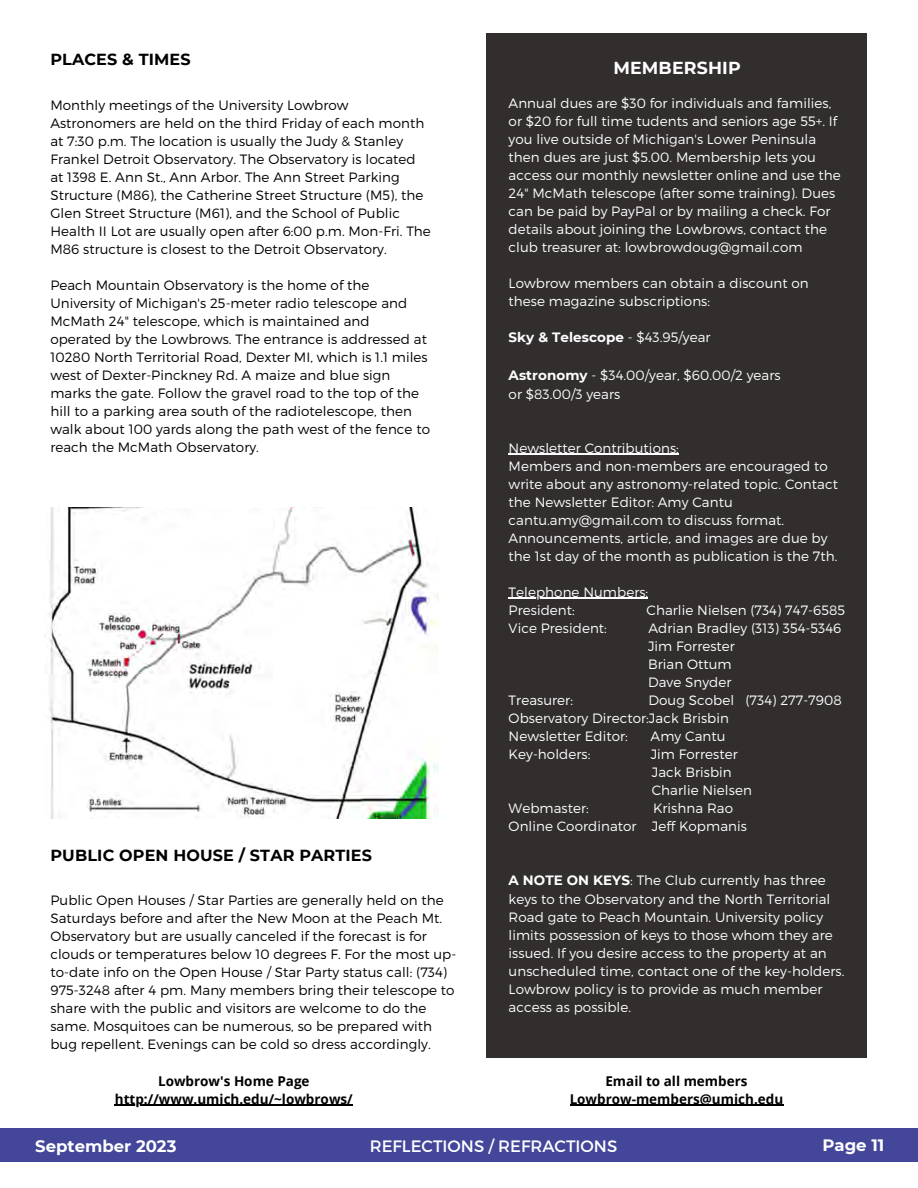
<style>
.page{position:relative;width:918px;height:1188px;background:#fff}
.page>*{position:absolute;margin:0;border:0;box-sizing:border-box;transform-origin:0 0}
.t1{font:700 17.4px "Montserrat";letter-spacing:.01em;color:#fff}
.t2{font:16.5px "Montserrat";color:#fff}
.t3{font:700 16.5px "Montserrat";color:#fff}
.t4{font:700 16.05px "Montserrat";letter-spacing:.01em;color:#000}
.t5{font:300 13.5px/18px "Montserrat";letter-spacing:.005em;color:#fff}
.t6{font:300 13.5px/18px "Montserrat";letter-spacing:.005em;color:#000}
.t7{font:700 13.5px "Open Sans";color:#000}
.t8{font:700 13.5px "Montserrat";letter-spacing:.005em;color:#fff}
.s1{font-weight:300}
.s2{font-weight:700}
</style>
<div class="page">
<div style="left:0;top:1128px;width:918px;height:34px;background:#434699"></div>
<img style="left:49px;top:507px;width:389px;height:312px">
<div style="left:486px;top:33px;width:381px;height:1025px;background:#322e2e"></div>
<hr style="left:509px;top:454px;width:170px;height:1px;background:#fff">
<hr style="left:509px;top:598px;width:139px;height:1px;background:#fff">
<hr style="left:115px;top:1105px;width:238px;height:1px;background:#000">
<hr style="left:570px;top:1105px;width:213px;height:1px;background:#000">
<p class="t4" style="left:50px;top:50px;width:142px">PLACES &amp; TIMES</p>
<p class="t6" style="left:50px;top:95px;width:382px">Monthly meetings of the University Lowbrow Astronomers are held on the third Friday of each month at 7:30 p.m. The location is usually the Judy &amp; Stanley Frankel Detroit Observatory. The Observatory is located at 1398 E. Ann St., Ann Arbor. The Ann Street Parking Structure (M86), the Catherine Street Structure (M5), the Glen Street Structure (M61), and the School of Public Health II Lot are usually open after 6:00 p.m. Mon-Fri. The M86 structure is closest to the Detroit Observatory.</p>
<p class="t6" style="left:50px;top:275px;width:359px">Peach Mountain Observatory is the home of the<br>University of Michigan's 25-meter radio telescope and<br>McMath 24" telescope, which is maintained and</p>
<p class="t6" style="left:50px;top:329px;width:381px">operated by the Lowbrows. The entrance is addressed at 10280 North Territorial Road, Dexter MI, which is 1.1 miles west of Dexter-Pinckney Rd. A maize and blue sign marks the gate. Follow the gravel road to the top of the hill to a parking area south of the radiotelescope, then walk about 100 yards along the path west of the fence to reach the McMath Observatory.</p>
<p class="t4" style="left:50px;top:845px;width:323px">PUBLIC OPEN HOUSE / STAR PARTIES</p>
<p class="t6" style="left:50px;top:890px;width:407px">Public Open Houses / Star Parties are generally held on the Saturdays before and after the New Moon at the Peach Mt.<br>Observatory but are usually canceled if the forecast is for clouds or temperatures below 10 degrees F. For the most up&shy;to-date info on the Open House / Star Party status call: (734)<br>975-3248 after 4 pm. Many members bring their telescope to share with the public and visitors are welcome to do the same. Mosquitoes can be numerous, so be prepared with bug repellent. Evenings can be cold so dress accordingly.</p>
<p class="t7" style="left:158px;top:1071px;width:153px">Lowbrow's Home Page</p>
<p class="t7" style="left:115px;top:1089px;width:239px">http://www.umich.edu/~lowbrows/</p>
<p class="t1" style="left:613px;top:57px;width:129px">MEMBERSHIP</p>
<p class="t5" style="left:509px;top:94px;width:334px">Annual dues are $30 for individuals and families, or $20 for full time tudents and seniors age 55+. If you live outside of Michigan's Lower Peninsula then dues are just $5.00. Membership lets you access our monthly newsletter online and use the 24" McMath telescope (after some training). Dues can be paid by PayPal or by mailing a check. For details about joining the Lowbrows, contact the club treasurer at: lowbrowdoug@gmail.com</p>
<p class="t5" style="left:509px;top:274px;width:302px">Lowbrow members can obtain a discount on these magazine subscriptions:</p>
<p class="t8" style="left:509px;top:329px;width:203px">Sky &amp; Telescope <span class="s1">- $43.95/year</span></p>
<p class="t5" style="left:509px;top:365px;width:274px"><span class="s2">Astronomy</span> - $34.00/year, $60.00/2 years</p>
<p class="t5" style="left:509px;top:384px;width:113px">or $83.00/3 years</p>
<p class="t5" style="left:509px;top:438px;width:172px">Newsletter Contributions:</p>
<p class="t5" style="left:509px;top:456px;width:331px">Members and non-members are encouraged to write about any astronomy-related topic. Contact the Newsletter Editor: Amy Cantu cantu.amy@gmail.com to discuss format.<br>Announcements, article, and images are due by the 1st day of the month as publication is the 7th.</p>
<p class="t5" style="left:509px;top:582px;width:141px">Telephone Numbers:</p>
<p class="t5" style="left:509px;top:600px;width:68px">President:</p>
<p class="t5" style="left:646px;top:600px;width:200px">Charlie Nielsen (734) 747-6585</p>
<p class="t5" style="left:509px;top:618px;width:100px">Vice President:</p>
<p class="t5" style="left:648px;top:618px;width:194px">Adrian Bradley (313) 354-5346</p>
<p class="t5" style="left:648px;top:636px;width:88px">Jim Forrester</p>
<p class="t5" style="left:648px;top:654px;width:85px">Brian Ottum</p>
<p class="t5" style="left:648px;top:672px;width:85px">Dave Snyder</p>
<p class="t5" style="left:509px;top:690px;width:66px">Treasurer:</p>
<p class="t5" style="left:648px;top:690px;width:195px">Doug Scobel (734) 277-7908</p>
<p class="t5" style="left:509px;top:708px;width:222px">Observatory Director:Jack Brisbin</p>
<p class="t5" style="left:509px;top:726px;width:121px">Newsletter Editor:</p>
<p class="t5" style="left:651px;top:726px;width:76px">Amy Cantu</p>
<p class="t5" style="left:509px;top:744px;width:83px">Key-holders:</p>
<p class="t5" style="left:651px;top:744px;width:88px">Jim Forrester</p>
<p class="t5" style="left:652px;top:762px;width:82px">Jack Brisbin</p>
<p class="t5" style="left:652px;top:780px;width:102px">Charlie Nielsen</p>
<p class="t5" style="left:509px;top:798px;width:82px">Webmaster:</p>
<p class="t5" style="left:653px;top:798px;width:82px">Krishna Rao</p>
<p class="t5" style="left:509px;top:816px;width:240px">Online Coordinator Jeff Kopmanis</p>
<p class="t5" style="left:509px;top:870px;width:337px"><span class="s2">A NOTE ON KEYS</span>: The Club currently has three keys to the Observatory and the North Territorial Road gate to Peach Mountain. University policy limits possession of keys to those whom they are issued. If you desire access to the property at an unscheduled time, contact one of the key-holders.<br>Lowbrow policy is to provide as much member access as possible.</p>
<p class="t7" style="left:605px;top:1071px;width:144px">Email to all members</p>
<p class="t7" style="left:570px;top:1089px;width:215px">Lowbrow-members@umich.edu</p>
<p class="t2" style="left:370px;top:1136px;width:249px">REFLECTIONS / REFRACTIONS</p>
<p class="t3" style="left:823px;top:1135px;width:63px">Page 11</p>
<p class="t3" style="left:50px;top:1135px;width:79px">May 2021</p>
<p class="t2" style="left:335px;top:1136px;width:249px">REFLECTIONS / REFRACTIONS</p>
<p class="t3" style="left:35px;top:1136px;width:143px">September 2023</p>
<p class="t3" style="left:828px;top:1136px;width:46px">Page</p>
<p class="t3" style="left:882px;top:1136px;width:11px">2</p>
</div>
